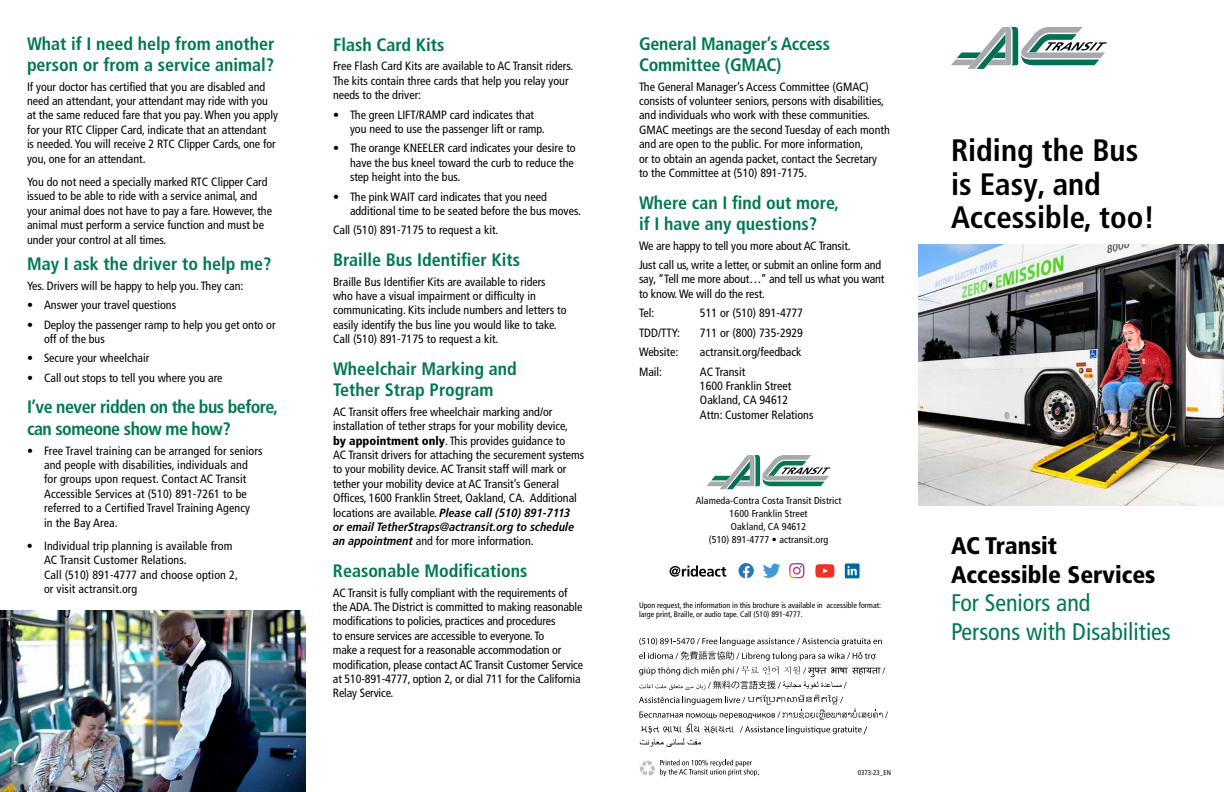
<style>
.page{position:relative;width:1224px;height:792px;background:#fff}
.page>*{position:absolute;margin:0;border:0;box-sizing:border-box;transform-origin:0 0}
.t1{font:700 condensed 31px/33px "Frutiger LT Pro";color:#000}
.t2{font:condensed 24px/28.8px "Frutiger LT Pro";color:#007853}
.t3{font:900 condensed 24px/28.8px "Frutiger LT Pro";color:#000}
.t4{font:700 condensed 18px/21.6px "Frutiger LT Pro";color:#007853}
.t5{font:700 condensed 18px/21.6px "Frutiger LT Pro";letter-spacing:-.03em;color:#007853}
.t6{font:condensed 12px/14.4px "Frutiger LT Pro";color:#000}
.t7{font:condensed 10px/13px "Frutiger LT Pro";letter-spacing:.01em;color:#000;text-align:center}
.t8{font:condensed 8px/9.6px "Frutiger LT Pro";color:#000}
.t9{font:condensed 7px "Frutiger LT Pro";color:#000}
.s1{font-weight:900}
.s2{font-weight:700;font-style:italic}
</style>
<div class="page">
<img style="left:918px;top:245px;width:306px;height:261px">
<img style="left:0;top:611px;width:306px;height:181px">
<svg style="left:707px;top:455px;width:124px;height:34px"></svg>
<svg style="left:763px;top:564px;width:17px;height:14px"></svg>
<svg style="left:789px;top:563px;width:15px;height:15px"></svg>
<svg style="left:738px;top:563px;width:16px;height:15px"></svg>
<svg style="left:670px;top:565px;width:56px;height:12px"></svg>
<svg style="left:815px;top:564px;width:19px;height:14px"></svg>
<svg style="left:845px;top:563px;width:15px;height:15px"></svg>
<svg style="left:848px;top:566px;width:9px;height:9px"></svg>
<svg style="left:639px;top:638px;width:249px;height:109px"></svg>
<svg style="left:639px;top:760px;width:120px;height:17px"></svg>
<svg style="left:951px;top:27px;width:156px;height:42px"></svg>
<h3 class="t4" style="left:27px;top:32px;width:249px">What if I need help from another person or from a service animal?</h3>
<p class="t6" style="left:27px;top:79px;width:252px">If your doctor has certified that you are disabled and need an attendant, your attendant may ride with you at the same reduced fare that you pay. When you apply for your RTC Clipper Card, indicate that an attendant<br>is needed. You will receive 2 RTC Clipper Cards, one for you, one for an attendant.</p>
<p class="t6" style="left:27px;top:175px;width:246px">You do not need a specially marked RTC Clipper Card issued to be able to ride with a service animal, and your animal does not have to pay a fare. However, the animal must perform a service function and must be under your control at all times.</p>
<h3 class="t4" style="left:27px;top:253px;width:246px">May I ask the driver to help me?</h3>
<p class="t6" style="left:27px;top:278px;width:218px">Yes. Drivers will be happy to help you. They can:</p>
<p class="t6" style="left:27px;top:298px;width:151px">• Answer your travel questions</p>
<p class="t6" style="left:44px;top:317px;width:233px;text-indent:-17px">• Deploy the passenger ramp to help you get onto or off of the bus</p>
<p class="t6" style="left:27px;top:351px;width:124px">• Secure your wheelchair</p>
<p class="t6" style="left:27px;top:371px;width:197px">• Call out stops to tell you where you are</p>
<h3 class="t5" style="left:27px;top:396px;width:253px">I’ve never ridden on the bus before, can someone show me how?</h3>
<p class="t6" style="left:44px;top:443px;width:220px;text-indent:-17px">• Free Travel training can be arranged for seniors and people with disabilities, individuals and for groups upon request. Contact AC Transit Accessible Services at (510) 891-7261 to be referred to a Certified Travel Training Agency<br>in the Bay Area.</p>
<p class="t6" style="left:44px;top:539px;width:195px;text-indent:-17px">• Individual trip planning is available from AC Transit Customer Relations.<br>Call (510) 891-4777 and choose option 2, or visit actransit.org</p>
<h3 class="t4" style="left:333px;top:34px;width:113px">Flash Card Kits</h3>
<p class="t6" style="left:333px;top:59px;width:242px">Free Flash Card Kits are available to AC Transit riders.<br>The kits contain three cards that help you relay your needs to the driver:</p>
<p class="t6" style="left:350px;top:107px;width:196px;text-indent:-17px">• The green LIFT/RAMP card indicates that you need to use the passenger lift or ramp.</p>
<p class="t6" style="left:350px;top:141px;width:227px;text-indent:-17px">• The orange KNEELER card indicates your desire to have the bus kneel toward the curb to reduce the step height into the bus.</p>
<p class="t6" style="left:350px;top:189px;width:232px;text-indent:-17px">• The pink WAIT card indicates that you need additional time to be seated before the bus moves.</p>
<p class="t6" style="left:333px;top:223px;width:167px">Call (510) 891-7175 to request a kit.</p>
<h3 class="t4" style="left:333px;top:249px;width:189px">Braille Bus Identifier Kits</h3>
<p class="t6" style="left:333px;top:274px;width:235px">Braille Bus Identifier Kits are available to riders who have a visual impairment or difficulty in communicating. Kits include numbers and letters to easily identify the bus line you would like to take.<br>Call (510) 891-7175 to request a kit.</p>
<h3 class="t4" style="left:333px;top:358px;width:185px">Wheelchair Marking and<br>Tether Strap Program</h3>
<p class="t6" style="left:333px;top:405px;width:253px">AC Transit offers free wheelchair marking and/or installation of tether straps for your mobility device,<br><span class="s1">by appointment only</span>. This provides guidance to<br>AC Transit drivers for attaching the securement systems to your mobility device. AC Transit staff will mark or tether your mobility device at AC Transit’s General Offices, 1600 Franklin Street, Oakland, CA. Additional locations are available. <span class="s2">Please call (510) 891-7113<br>or email TetherStraps@actransit.org to schedule an appointment</span> and for more information.</p>
<h3 class="t4" style="left:333px;top:560px;width:196px">Reasonable Modifications</h3>
<p class="t6" style="left:333px;top:585px;width:252px">AC Transit is fully compliant with the requirements of the ADA. The District is committed to making reasonable modifications to policies, practices and procedures<br>to ensure services are accessible to everyone. To<br>make a request for a reasonable accommodation or modification, please contact AC Transit Customer Service at 510-891-4777, option 2, or dial 711 for the California Relay Service.</p>
<h3 class="t4" style="left:639px;top:32px;width:193px">General Manager’s Access<br>Committee (GMAC)</h3>
<p class="t6" style="left:639px;top:79px;width:252px">The General Manager’s Access Committee (GMAC) consists of volunteer seniors, persons with disabilities, and individuals who work with these communities.<br>GMAC meetings are the second Tuesday of each month and are open to the public. For more information,<br>or to obtain an agenda packet, contact the Secretary<br>to the Committee at (510) 891-7175.</p>
<h3 class="t4" style="left:639px;top:192px;width:202px">Where can I find out more, if I have any questions?</h3>
<p class="t6" style="left:639px;top:236px;width:244px;line-height:19.4px">We are happy to tell you more about AC Transit.<br>Just call us, write a letter, or submit an online form and</p>
<p class="t6" style="left:639px;top:272px;width:247px">say, “Tell me more about…” and tell us what you want to know. We will do the rest.</p>
<p class="t6" style="left:639px;top:306px;width:17px">Tel:</p>
<p class="t6" style="left:700px;top:306px;width:105px">511 or (510) 891-4777</p>
<p class="t6" style="left:639px;top:326px;width:43px">TDD/TTY:</p>
<p class="t6" style="left:700px;top:326px;width:105px">711 or (800) 735-2929</p>
<p class="t6" style="left:639px;top:345px;width:41px">Website:</p>
<p class="t6" style="left:700px;top:345px;width:103px">actransit.org/feedback</p>
<p class="t6" style="left:639px;top:364px;width:25px">Mail:</p>
<p class="t6" style="left:700px;top:364px;width:115px">AC Transit<br>1600 Franklin Street<br>Oakland, CA 94612<br>Attn: Customer Relations</p>
<p class="t7" style="left:696px;top:494px;width:147px">Alameda-Contra Costa Transit District<br>1600 Franklin Street<br>Oakland, CA 94612<br>(510) 891-4777 • actransit.org</p>
<p class="t8" style="left:639px;top:600px;width:244px">Upon request, the information in this brochure is available in accessible format: large print, Braille, or audio tape. Call (510) 891-4777.</p>
<p class="t9" style="left:858px;top:768px;width:35px">0373-23_EN</p>
<h1 class="t1" style="left:951px;top:134px;width:205px">Riding the Bus is Easy, and<br>Accessible, too!</h1>
<h2 class="t3" style="left:951px;top:531px;width:206px">AC Transit<br>Accessible Services</h2>
<h2 class="t2" style="left:951px;top:589px;width:221px">For Seniors and<br>Persons with Disabilities</h2>
</div>
